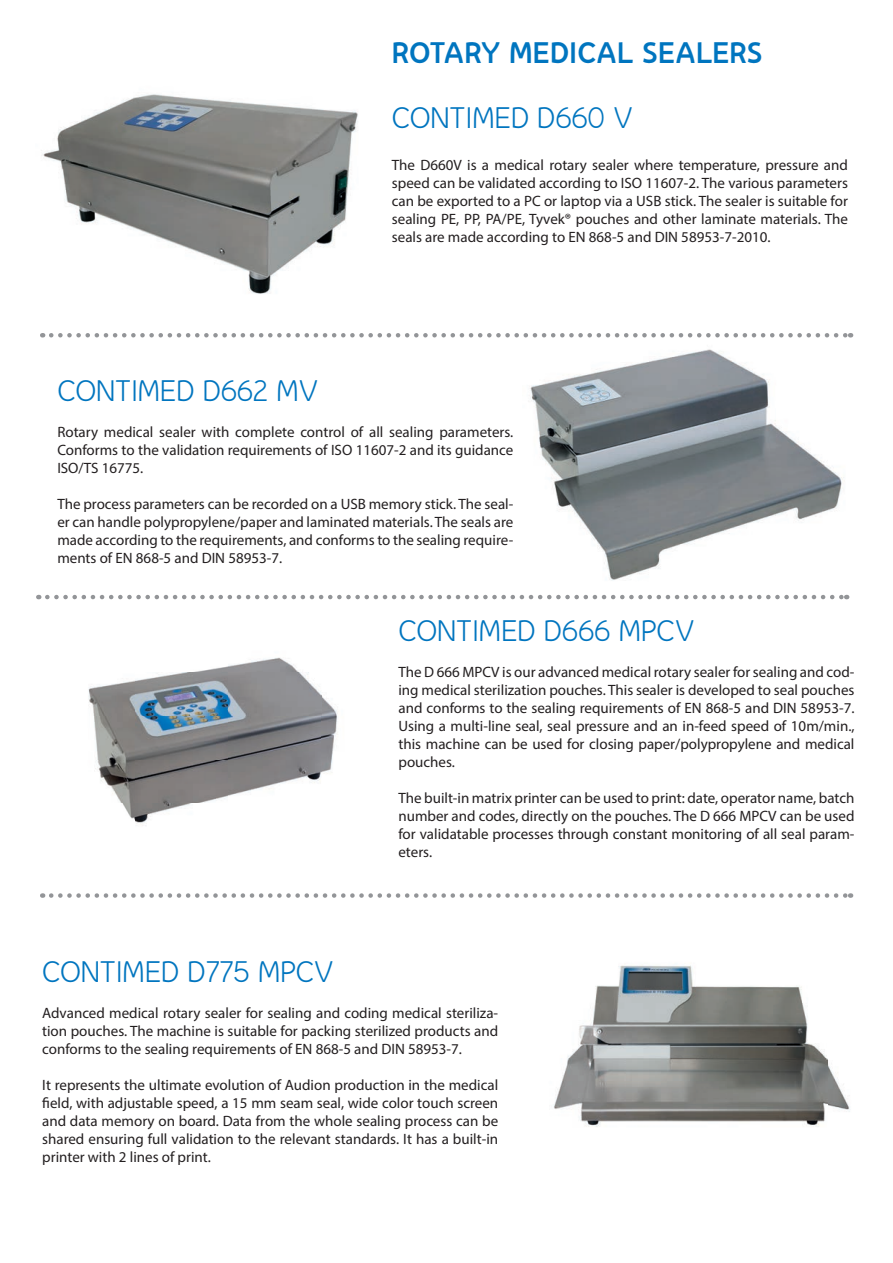
<style>
.page{position:relative;width:893px;height:1263px;background:#fff}
.page>*{position:absolute;margin:0;border:0;box-sizing:border-box;transform-origin:0 0}
.t1{font:27px "Nevo";color:#0075bf}
.t2{font:700 27px "Nevo";letter-spacing:-.02em;color:#0075bf}
.t3{font:15px/18px "Myriad Pro";color:#231f20;text-align:justify}
</style>
<div class="page">
<svg style="left:47px;top:595px;width:800px;height:4px"></svg>
<img style="left:530px;top:349px;width:313px;height:232px">
<img style="left:88px;top:657px;width:250px;height:169px">
<img style="left:553px;top:965px;width:297px;height:162px">
<svg style="left:51px;top:893px;width:800px;height:5px"></svg>
<svg style="left:51px;top:333px;width:800px;height:4px"></svg>
<img style="left:42px;top:94px;width:316px;height:200px">
<h1 class="t2" style="left:392px;top:37px;width:372px">ROTARY MEDICAL SEALERS</h1>
<h1 class="t1" style="left:392px;top:101px;width:243px">CONTIMED D660 V</h1>
<p class="t3" style="left:392px;top:156px;width:458px">The D660V is a medical rotary sealer where temperature, pressure and speed can be validated according to ISO 11607-2. The various parameters can be exported to a PC or laptop via a USB stick. The sealer is suitable for sealing PE, PP, PA/PE, Tyvek® pouches and other laminate materials. The seals are made according to EN 868-5 and DIN 58953-7-2010.</p>
<h1 class="t1" style="left:57px;top:374px;width:263px">CONTIMED D662 MV</h1>
<p class="t3" style="left:57px;top:422px;width:458px">Rotary medical sealer with complete control of all sealing parameters.<br>Conforms to the validation requirements of ISO 11607-2 and its guidance ISO/TS 16775.</p>
<p class="t3" style="left:57px;top:494px;width:458px">The process parameters can be recorded on a USB memory stick. The seal&shy;er can handle polypropylene/paper and laminated materials. The seals are made according to the requirements, and conforms to the sealing require&shy;ments of EN 868-5 and DIN 58953-7.</p>
<h1 class="t1" style="left:398px;top:615px;width:298px">CONTIMED D666 MPCV</h1>
<p class="t3" style="left:398px;top:663px;width:458px">The D 666 MPCV is our advanced medical rotary sealer for sealing and cod&shy;ing medical sterilization pouches. This sealer is developed to seal pouches and conforms to the sealing requirements of EN 868-5 and DIN 58953-7.<br>Using a multi-line seal, seal pressure and an in-feed speed of 10m/min., this machine can be used for closing paper/polypropylene and medical pouches.</p>
<p class="t3" style="left:398px;top:789px;width:458px">The built-in matrix printer can be used to print: date, operator name, batch number and codes, directly on the pouches. The D 666 MPCV can be used for validatable processes through constant monitoring of all seal param&shy;eters.</p>
<h1 class="t1" style="left:42px;top:955px;width:293px">CONTIMED D775 MPCV</h1>
<p class="t3" style="left:42px;top:1003px;width:457px">Advanced medical rotary sealer for sealing and coding medical steriliza&shy;tion pouches. The machine is suitable for packing sterilized products and conforms to the sealing requirements of EN 868-5 and DIN 58953-7.</p>
<p class="t3" style="left:42px;top:1075px;width:457px">It represents the ultimate evolution of Audion production in the medical</p>
<p class="t3" style="left:50px;top:1093px;width:450px">eld, with adjustable speed, a 15 mm seam seal, wide color touch screen</p>
<p class="t3" style="left:42px;top:1111px;width:458px">and data memory on board. Data from the whole sealing process can be</p>
<p class="t3" style="left:42px;top:1129px;width:457px">shared ensuring full validation to the relevant standards. It has a built-in</p>
<p class="t3" style="left:42px;top:1147px;width:170px">printer with 2 lines of print.</p>
</div>
